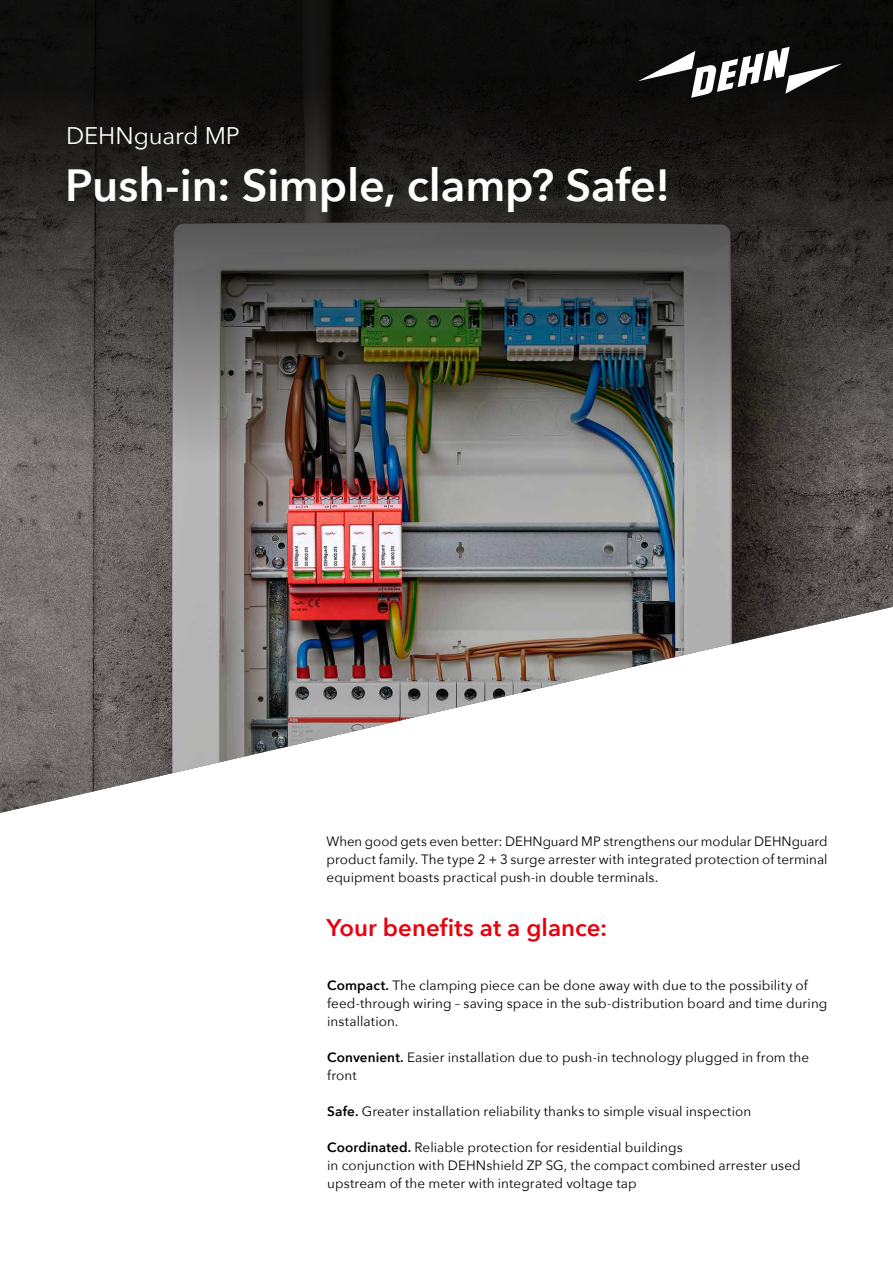
<style>
.page{position:relative;width:893px;height:1263px;background:#fff}
.page>*{position:absolute;margin:0;border:0;box-sizing:border-box;transform-origin:0 0}
.t1{font:600 45px "Avenir Next";letter-spacing:-.005em;color:#fff}
.t2{font:600 24px "Avenir Next";color:#e7000e}
.t3{font:24px "Avenir Next";letter-spacing:-.01em;color:#fff}
.t4{font:13.5px/18px "Avenir Next";letter-spacing:.005em;color:#000}
.s1{font-weight:600}
</style>
<div class="page">
<img style="left:0;top:499px;width:893px;height:314px">
<svg style="left:0;top:0;width:893px;height:499px;background:#3b3b39"></svg>
<svg style="left:638px;top:47px;width:204px;height:51px"></svg>
<h2 class="t3" style="left:66px;top:115px;width:175px">DEHNguard MP</h2>
<h1 class="t1" style="left:65px;top:146px;width:607px">Push-in: Simple, clamp? Safe!</h1>
<p class="t4" style="left:326px;top:832px;width:503px;text-align:justify">When good gets even better: DEHNguard MP strengthens our modular DEHNguard product family. The type 2 + 3 surge arrester with integrated protection of terminal equipment boasts practical push-in double terminals.</p>
<h2 class="t2" style="left:326px;top:907px;width:282px">Your benefits at a glance:</h2>
<p class="t4" style="left:327px;top:976px;width:502px"><span class="s1">Compact.</span> The clamping piece can be done away with due to the possibility of feed-through wiring – saving space in the sub-distribution board and time during installation.</p>
<p class="t4" style="left:327px;top:1048px;width:483px"><span class="s1">Convenient.</span> Easier installation due to push-in technology plugged in from the front</p>
<p class="t4" style="left:327px;top:1102px;width:426px"><span class="s1">Safe.</span> Greater installation reliability thanks to simple visual inspection</p>
<p class="t4" style="left:327px;top:1138px;width:475px"><span class="s1">Coordinated.</span> Reliable protection for residential buildings<br>in conjunction with DEHNshield ZP SG, the compact combined arrester used upstream of the meter with integrated voltage tap</p>
</div>
